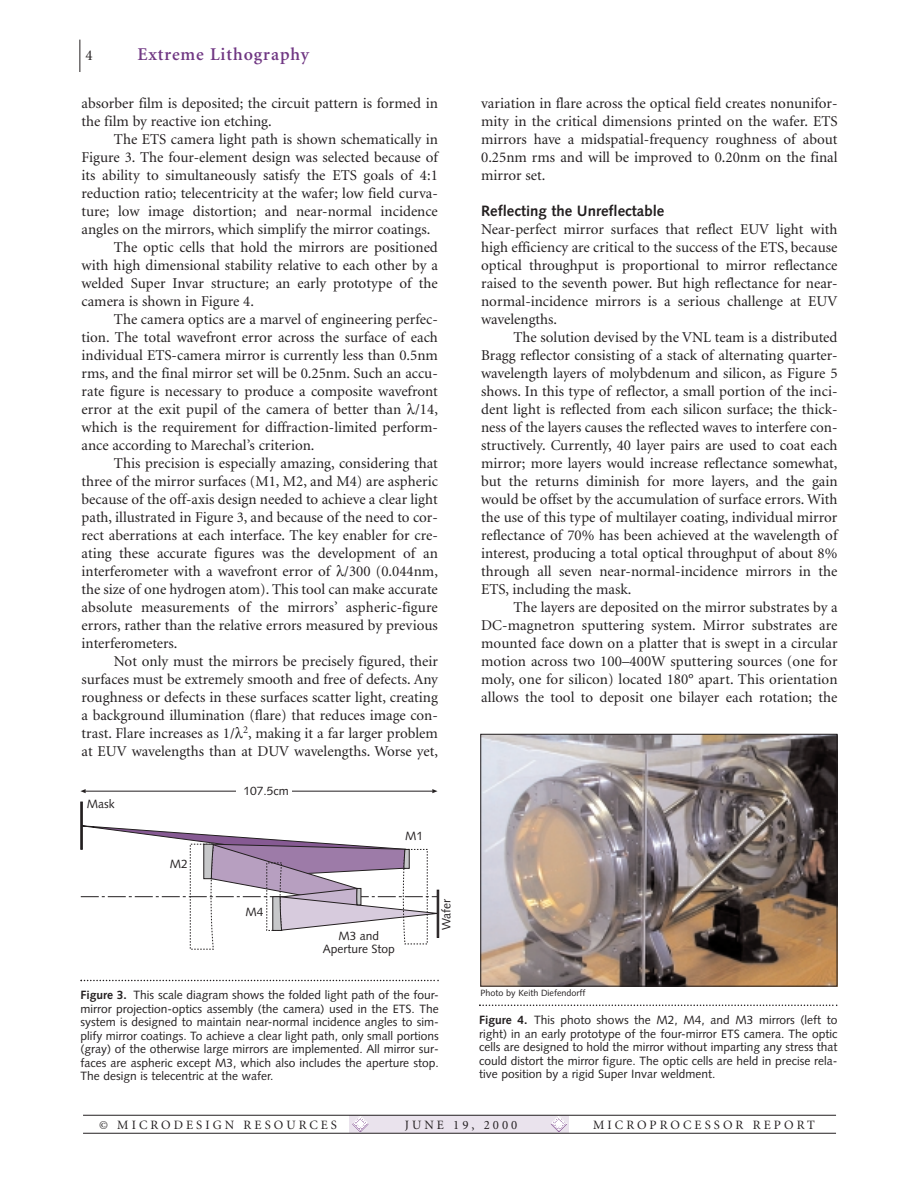
<style>
.page{position:relative;width:918px;height:1188px;background:#fff}
.page>*{position:absolute;margin:0;border:0;box-sizing:border-box;transform-origin:0 0}
.t1{font:600 18px "Minion";letter-spacing:.05em;color:#703783}
.t2{font:15px/18px "Minion";color:#231f20;text-align:justify}
.t3{font:700 15px "Syntax";color:#231f20}
.t4{font:12.75px "Minion";letter-spacing:.24em;color:#231f20}
.t5{font:12px/13.5px "Syntax";color:#231f20;text-align:justify}
.t6{font:9px "Syntax";color:#231f20}
.s1{font-weight:700}
</style>
<div class="page">
<div style="left:350px;top:1116px;width:219px;height:17px;background:#eae3ed"></div>
<svg style="left:551px;top:1117px;width:16px;height:15px"></svg>
<svg style="left:352px;top:1117px;width:16px;height:15px"></svg>
<hr style="left:80px;top:40px;width:1px;height:32px;background:#231f20">
<hr style="left:83px;top:1115px;width:753px;height:1px;background:#231f20">
<hr style="left:83px;top:1133px;width:753px;height:1px;background:#231f20">
<svg style="left:80px;top:980px;width:359px;height:1px"></svg>
<div style="left:81px;top:802px;width:2px;height:47px;background:#231f20;border:1px solid #231f20"></div>
<svg style="left:81px;top:826px;width:358px;height:124px"></svg>
<hr style="left:85px;top:791px;width:348px;height:1px;background:#231f20">
<svg style="left:80px;top:789px;width:6px;height:4px"></svg>
<svg style="left:432px;top:789px;width:5px;height:4px"></svg>
<div style="left:237px;top:785px;width:55px;height:14px;background:#fff"></div>
<svg style="left:479px;top:1005px;width:358px;height:1px"></svg>
<img style="left:482px;top:736px;width:353px;height:249px">
<div style="left:480px;top:734px;width:357px;height:253px;border:1px solid #231f20"></div>
<p class="t1" style="left:137px;top:47px;width:173px">Extreme Lithography</p>
<p class="t2" style="left:86px;top:47px;width:9px">4</p>
<p class="t2" style="left:82px;top:95px;width:358px">absorber film is deposited; the circuit pattern is formed in the film by reactive ion etching.</p>
<p class="t2" style="left:114px;top:131px;width:325px">The ETS camera light path is shown schematically in</p>
<p class="t2" style="left:82px;top:149px;width:358px">Figure 3. The four-element design was selected because of</p>
<p class="t2" style="left:82px;top:167px;width:358px">its ability to simultaneously satisfy the ETS goals of 4:1</p>
<p class="t2" style="left:82px;top:185px;width:358px">reduction ratio; telecentricity at the wafer; low field curva-</p>
<p class="t2" style="left:82px;top:203px;width:358px">ture; low image distortion; and near-normal incidence</p>
<p class="t2" style="left:82px;top:221px;width:350px">angles on the mirrors, which simplify the mirror coatings.</p>
<p class="t2" style="left:114px;top:239px;width:325px">The optic cells that hold the mirrors are positioned</p>
<p class="t2" style="left:82px;top:257px;width:358px">with high dimensional stability relative to each other by a</p>
<p class="t2" style="left:82px;top:275px;width:358px">welded Super Invar structure; an early prototype of the</p>
<p class="t2" style="left:82px;top:293px;width:174px">camera is shown in Figure 4.</p>
<p class="t2" style="left:114px;top:311px;width:325px">The camera optics are a marvel of engineering perfec-</p>
<p class="t2" style="left:82px;top:329px;width:358px">tion. The total wavefront error across the surface of each</p>
<p class="t2" style="left:82px;top:347px;width:358px">individual ETS-camera mirror is currently less than 0.5nm</p>
<p class="t2" style="left:82px;top:365px;width:358px">rms, and the final mirror set will be 0.25nm. Such an accu-</p>
<p class="t2" style="left:82px;top:383px;width:358px">rate figure is necessary to produce a composite wavefront</p>
<p class="t2" style="left:82px;top:401px;width:358px">error at the exit pupil of the camera of better than /14,</p>
<p class="t2" style="left:82px;top:419px;width:358px">which is the requirement for diffraction-limited perform-</p>
<p class="t2" style="left:82px;top:437px;width:235px">ance according to Marechal’s criterion.</p>
<p class="t2" style="left:114px;top:455px;width:325px">This precision is especially amazing, considering that</p>
<p class="t2" style="left:82px;top:473px;width:358px">three of the mirror surfaces (M1, M2, and M4) are aspheric</p>
<p class="t2" style="left:82px;top:491px;width:358px">because of the off-axis design needed to achieve a clear light</p>
<p class="t2" style="left:82px;top:509px;width:358px">path, illustrated in Figure 3, and because of the need to cor-</p>
<p class="t2" style="left:82px;top:527px;width:358px">rect aberrations at each interface. The key enabler for cre-</p>
<p class="t2" style="left:82px;top:545px;width:358px">ating these accurate figures was the development of an</p>
<p class="t2" style="left:82px;top:563px;width:358px">interferometer with a wavefront error of /300 (0.044nm,</p>
<p class="t2" style="left:82px;top:581px;width:358px">the size of one hydrogen atom). This tool can make accurate</p>
<p class="t2" style="left:82px;top:599px;width:358px">absolute measurements of the mirrors’ aspheric-figure</p>
<p class="t2" style="left:82px;top:617px;width:358px">errors, rather than the relative errors measured by previous</p>
<p class="t2" style="left:82px;top:635px;width:98px">interferometers.</p>
<p class="t2" style="left:114px;top:653px;width:325px">Not only must the mirrors be precisely figured, their</p>
<p class="t2" style="left:82px;top:671px;width:358px">surfaces must be extremely smooth and free of defects. Any</p>
<p class="t2" style="left:82px;top:689px;width:358px">roughness or defects in these surfaces scatter light, creating</p>
<p class="t2" style="left:82px;top:707px;width:358px">a background illumination (flare) that reduces image con-</p>
<p class="t2" style="left:82px;top:725px;width:358px">trast. Flare increases as 1/ <sup>2</sup>, making it a far larger problem</p>
<p class="t2" style="left:82px;top:743px;width:358px">at EUV wavelengths than at DUV wavelengths. Worse yet,</p>
<p class="t5" style="left:87px;top:799px;width:29px">Mask</p>
<p class="t5" style="left:170px;top:858px;width:19px">M2</p>
<p class="t5" style="left:243px;top:785px;width:47px">107.5cm</p>
<p class="t5" style="left:405px;top:831px;width:19px">M1</p>
<p class="t5" style="left:245px;top:907px;width:19px">M4</p>
<p class="t5" style="left:441px;top:930px;width:33px;rotate:-90deg">Wafer</p>
<p class="t5" style="left:323px;top:930px;width:73px;text-align:center">M3 and<br>Aperture Stop</p>
<p class="t5" style="left:80px;top:990px;width:360px"><span class="s1">Figure 3.</span> This scale diagram shows the folded light path of the four&shy;mirror projection-optics assembly (the camera) used in the ETS. The system is designed to maintain near-normal incidence angles to sim&shy;plify mirror coatings. To achieve a clear light path, only small portions (gray) of the otherwise large mirrors are implemented. All mirror sur&shy;faces are aspheric except M3, which also includes the aperture stop.<br>The design is telecentric at the wafer.</p>
<p class="t2" style="left:481px;top:95px;width:358px">variation in flare across the optical field creates nonunifor&shy;mity in the critical dimensions printed on the wafer. ETS mirrors have a midspatial-frequency roughness of about 0.25nm rms and will be improved to 0.20nm on the final mirror set.</p>
<p class="t3" style="left:481px;top:205px;width:185px">Reflecting the Unreflectable</p>
<p class="t2" style="left:481px;top:221px;width:358px">Near-perfect mirror surfaces that reflect EUV light with high efficiency are critical to the success of the ETS, because optical throughput is proportional to mirror reflectance raised to the seventh power. But high reflectance for near&shy;normal-incidence mirrors is a serious challenge at EUV wavelengths.</p>
<p class="t2" style="left:481px;top:329px;width:358px;text-indent:32px">The solution devised by the VNL team is a distributed Bragg reflector consisting of a stack of alternating quarter&shy;wavelength layers of molybdenum and silicon, as Figure 5 shows. In this type of reflector, a small portion of the inci&shy;dent light is reflected from each silicon surface; the thick&shy;ness of the layers causes the reflected waves to interfere con&shy;structively. Currently, 40 layer pairs are used to coat each mirror; more layers would increase reflectance somewhat, but the returns diminish for more layers, and the gain would be offset by the accumulation of surface errors. With the use of this type of multilayer coating, individual mirror reflectance of 70% has been achieved at the wavelength of interest, producing a total optical throughput of about 8% through all seven near-normal-incidence mirrors in the ETS, including the mask.</p>
<p class="t2" style="left:481px;top:599px;width:358px;text-indent:32px">The layers are deposited on the mirror substrates by a DC-magnetron sputtering system. Mirror substrates are mounted face down on a platter that is swept in a circular motion across two 100–400W sputtering sources (one for moly, one for silicon) located 180° apart. This orientation allows the tool to deposit one bilayer each rotation; the</p>
<p class="t6" style="left:480px;top:989px;width:107px">Photo by Keith Diefendorff</p>
<p class="t5" style="left:479px;top:1014px;width:360px"><span class="s1">Figure 4.</span> This photo shows the M2, M4, and M3 mirrors (left to right) in an early prototype of the four-mirror ETS camera. The optic cells are designed to hold the mirror without imparting any stress that could distort the mirror figure. The optic cells are held in precise rela&shy;tive position by a rigid Super Invar weldment.</p>
<p class="t4" style="left:99px;top:1120px;width:240px">© MICRODESIGN RESOURCES</p>
<p class="t4" style="left:405px;top:1120px;width:114px">JUNE 19, 2000</p>
<p class="t4" style="left:593px;top:1120px;width:223px">MICROPROCESSOR REPORT</p>
</div>
